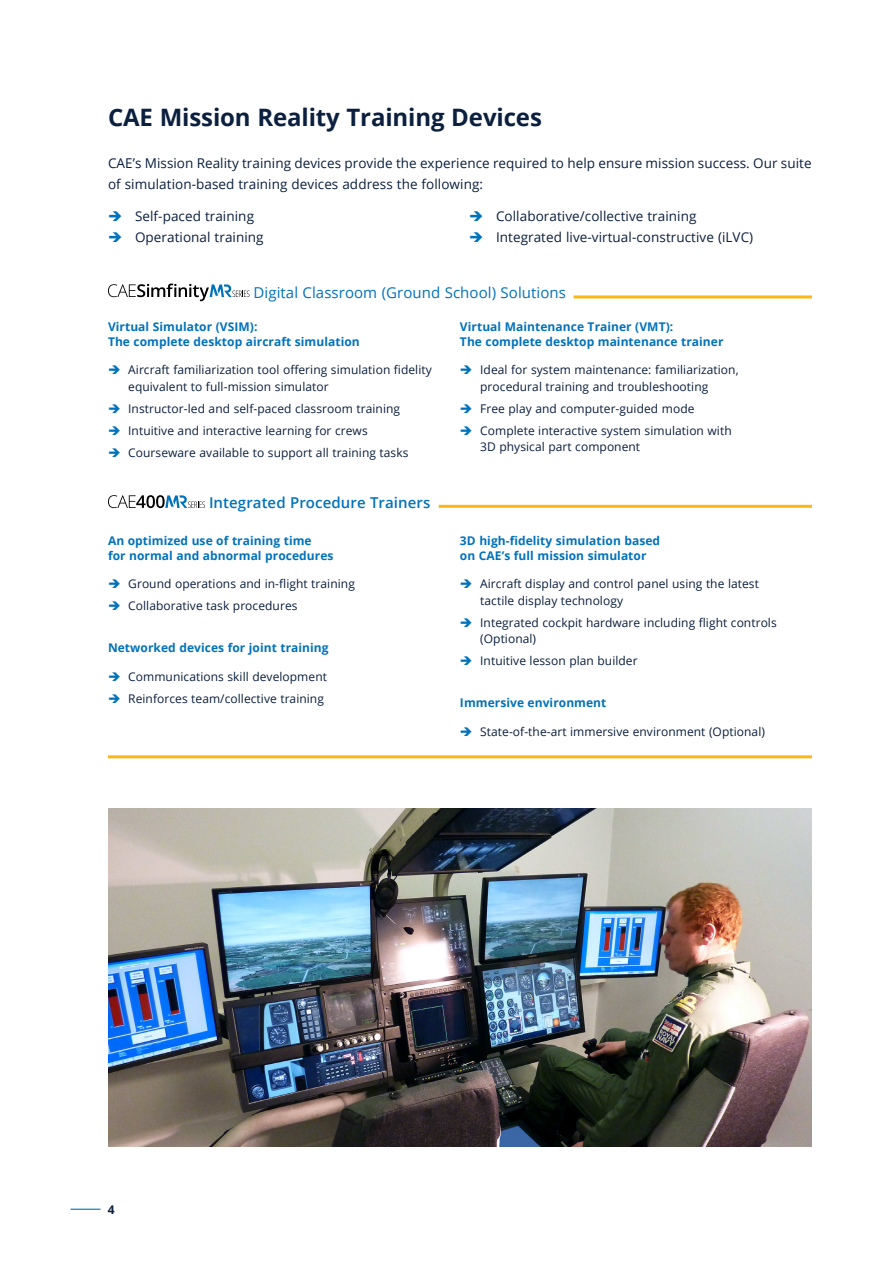
<style>
.page{position:relative;width:893px;height:1263px;background:#fff}
.page>*{position:absolute;margin:0;border:0;box-sizing:border-box;transform-origin:0 0}
.t1{font:700 24px "Open Sans";letter-spacing:-.005em;color:#0b1f3e}
.t2{font:15px "Open Sans";letter-spacing:.005em;color:#0072bc}
.t3{font:600 15px "Open Sans";letter-spacing:.005em;color:#0072bc}
.t4{font:13.5px/21px "Open Sans";letter-spacing:.005em;color:#0b1f3e}
.t5{font:12px/21.9px "Open Sans";letter-spacing:.005em;color:#0b1f3e}
.t6{font:700 12px/15px "Open Sans";letter-spacing:.005em;color:#0072bc}
.t7{font:700 12px "Open Sans";color:#0b1f3e}
</style>
<div class="page">
<img style="left:108px;top:808px;width:704px;height:339px">
<svg style="left:71px;top:1209px;width:29px;height:1px"></svg>
<hr style="left:574px;top:295px;width:238px;height:3px;background:#fdb714">
<hr style="left:439px;top:505px;width:373px;height:3px;background:#fdb714">
<hr style="left:108px;top:755px;width:352px;height:3px;background:#fdb714">
<hr style="left:460px;top:755px;width:352px;height:3px;background:#fdb714">
<svg style="left:108px;top:284px;width:141px;height:17px"></svg>
<svg style="left:108px;top:495px;width:97px;height:13px"></svg>
<h1 class="t1" style="left:108px;top:100px;width:435px">CAE Mission Reality Training Devices</h1>
<p class="t4" style="left:108px;top:152px;width:705px">CAE’s Mission Reality training devices provide the experience required to help ensure mission success. Our suite of simulation-based training devices address the following:</p>
<p class="t4" style="left:135px;top:205px;width:130px">Self-paced training<br>Operational training</p>
<p class="t4" style="left:496px;top:205px;width:259px">Collaborative/collective training<br>Integrated live-virtual-constructive (iLVC)</p>
<p class="t2" style="left:253px;top:282px;width:314px">Digital Classroom (Ground School) Solutions</p>
<p class="t6" style="left:108px;top:318px;width:253px">Virtual Simulator (VSIM):<br>The complete desktop aircraft simulation</p>
<p class="t5" style="left:128px;top:361px;width:305px;line-height:16.5px">Aircraft familiarization tool offering simulation fidelity equivalent to full-mission simulator</p>
<p class="t5" style="left:128px;top:397px;width:282px">Instructor-led and self-paced classroom training<br>Intuitive and interactive learning for crews<br>Courseware available to support all training tasks</p>
<p class="t3" style="left:209px;top:492px;width:223px">Integrated Procedure Trainers</p>
<p class="t6" style="left:108px;top:533px;width:227px">An optimized use of training time<br>for normal and abnormal procedures</p>
<p class="t5" style="left:128px;top:573px;width:228px">Ground operations and in-flight training<br>Collaborative task procedures</p>
<p class="t6" style="left:108px;top:640px;width:222px">Networked devices for joint training</p>
<p class="t5" style="left:128px;top:665px;width:200px">Communications skill development<br>Reinforces team/collective training</p>
<p class="t6" style="left:460px;top:318px;width:265px">Virtual Maintenance Trainer (VMT):<br>The complete desktop maintenance trainer</p>
<p class="t5" style="left:480px;top:361px;width:260px;line-height:16.5px">Ideal for system maintenance: familiarization, procedural training and troubleshooting</p>
<p class="t5" style="left:480px;top:397px;width:253px">Free play and computer-guided mode<br>Complete interactive system simulation with</p>
<p class="t5" style="left:480px;top:435px;width:161px">3D physical part component</p>
<p class="t6" style="left:460px;top:533px;width:202px">3D high-fidelity simulation based on CAE’s full mission simulator</p>
<p class="t5" style="left:480px;top:575px;width:280px;line-height:16.5px">Aircraft display and control panel using the latest tactile display technology</p>
<p class="t5" style="left:480px;top:614px;width:298px;line-height:16.5px">Integrated cockpit hardware including flight controls (Optional)</p>
<p class="t5" style="left:480px;top:650px;width:159px">Intuitive lesson plan builder</p>
<p class="t6" style="left:460px;top:695px;width:148px">Immersive environment</p>
<p class="t5" style="left:480px;top:720px;width:286px">State-of-the-art immersive environment (Optional)</p>
<p class="t7" style="left:108px;top:1201px;width:8px">4</p>
</div>
